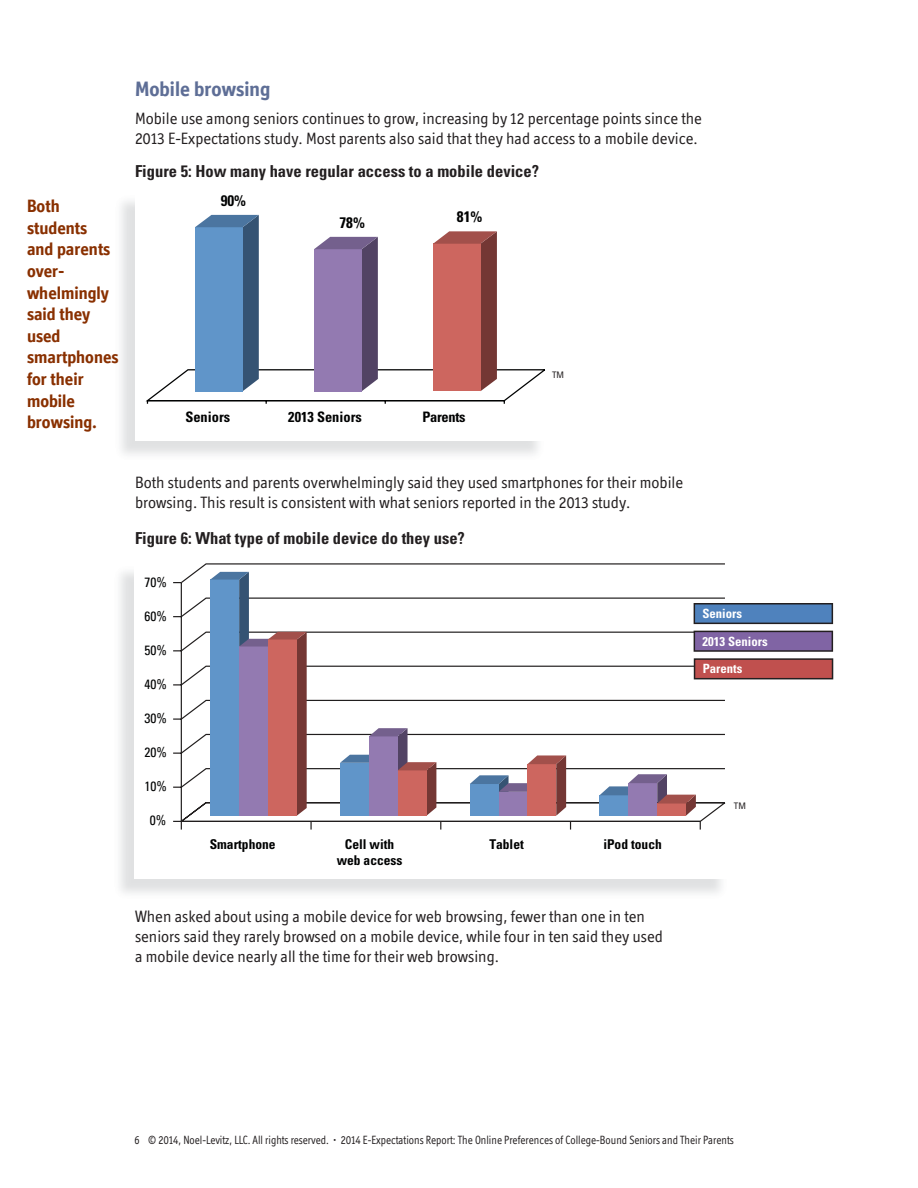
<style>
.page{position:relative;width:918px;height:1188px;background:#fff}
.page>*{position:absolute;margin:0;border:0;box-sizing:border-box;transform-origin:0 0}
.t1{font:700 21px "Officina Display ITC";color:#5e6e96}
.t2{font:700 18px/21.6px "Officina Display ITC";color:#893001}
.t3{font:16.5px/19.8px "Officina Display ITC";color:#231f20}
.t4{font:700 condensed 16.5px "Univers";color:#231f20}
.t5{font:700 condensed 15.3px "Univers";color:#010202}
.t6{font:700 condensed 14.4px "Univers";color:#010202}
.t7{font:700 condensed 14.4px "Univers";letter-spacing:-.02em;color:#010202}
.t8{font:700 condensed 13.5px/16.2px "Univers";color:#010202;text-align:center}
.t9{font:condensed 13.5px "Univers";color:#010202}
.t10{font:700 condensed 12.75px/27.6px "Univers";color:#fff}
.t11{font:12px "Officina Display ITC";color:#231f20;scale:.9 1}
.t12{font:condensed 9px "Univers";color:#231f20}
</style>
<div class="page">
<svg style="left:145px;top:215px;width:400px;height:189px"></svg>
<svg style="left:178px;top:563px;width:549px;height:260px"></svg>
<hr style="left:181px;top:583px;width:1px;height:238px;background:#211e1e">
<svg style="left:173px;top:718px;width:8px;height:2px"></svg>
<hr style="left:181px;top:821px;width:519px;height:1px;background:#211e1e">
<svg style="left:173px;top:821px;width:9px;height:9px"></svg>
<svg style="left:210px;top:572px;width:102px;height:258px"></svg>
<svg style="left:340px;top:728px;width:101px;height:102px"></svg>
<svg style="left:470px;top:755px;width:101px;height:75px"></svg>
<svg style="left:599px;top:774px;width:102px;height:56px"></svg>
<svg style="left:694px;top:603px;width:139px;height:21px;background:#4872a4"></svg>
<svg style="left:694px;top:631px;width:139px;height:21px;background:#745b92"></svg>
<svg style="left:694px;top:658px;width:139px;height:21px;background:#ab4c4a"></svg>
<p class="t2" style="left:27px;top:197px;width:93px">Both students<br>and parents over&shy;whelmingly said they used smartphones for their mobile browsing.</p>
<p class="t1" style="left:135px;top:81px;width:137px">Mobile browsing</p>
<p class="t3" style="left:135px;top:110px;width:569px">Mobile use among seniors continues to grow, increasing by 12 percentage points since the<br>2013 E-Expectations study. Most parents also said that they had access to a mobile device.</p>
<p class="t4" style="left:135px;top:165px;width:406px">Figure 5: How many have regular access to a mobile device?</p>
<p class="t5" style="left:221px;top:195px;width:27px">90%</p>
<p class="t5" style="left:339px;top:217px;width:27px">78%</p>
<p class="t5" style="left:457px;top:211px;width:27px">81%</p>
<p class="t6" style="left:185px;top:412px;width:46px">Seniors</p>
<p class="t6" style="left:288px;top:412px;width:75px">2013 Seniors</p>
<p class="t7" style="left:422px;top:412px;width:45px">Parents</p>
<p class="t12" style="left:552px;top:371px;width:13px">TM</p>
<p class="t3" style="left:135px;top:474px;width:550px">Both students and parents overwhelmingly said they used smartphones for their mobile browsing. This result is consistent with what seniors reported in the 2013 study.</p>
<p class="t4" style="left:135px;top:532px;width:331px">Figure 6: What type of mobile device do they use?</p>
<p class="t9" style="left:144px;top:577px;width:24px">70%</p>
<p class="t9" style="left:144px;top:611px;width:24px">60%</p>
<p class="t9" style="left:144px;top:645px;width:24px">50%</p>
<p class="t9" style="left:144px;top:679px;width:24px">40%</p>
<p class="t9" style="left:144px;top:713px;width:24px">30%</p>
<p class="t9" style="left:144px;top:747px;width:24px">20%</p>
<p class="t9" style="left:144px;top:782px;width:24px">10%</p>
<p class="t9" style="left:150px;top:816px;width:18px">0%</p>
<p class="t8" style="left:210px;top:837px;width:67px">Smartphone</p>
<p class="t8" style="left:337px;top:837px;width:67px">Cell with web access</p>
<p class="t8" style="left:489px;top:837px;width:36px">Tablet</p>
<p class="t8" style="left:603px;top:837px;width:60px">iPod touch</p>
<p class="t10" style="left:702px;top:601px;width:67px">Seniors<br>2013 Seniors<br>Parents</p>
<p class="t12" style="left:734px;top:802px;width:13px">TM</p>
<p class="t3" style="left:135px;top:908px;width:530px">When asked about using a mobile device for web browsing, fewer than one in ten seniors said they rarely browsed on a mobile device, while four in ten said they used a mobile device nearly all the time for their web browsing.</p>
<p class="t11" style="left:134px;top:1135px;width:668px">6 © 2014, Noel-Levitz, LLC. All rights reserved. • 2014 E-Expectations Report: The Online Preferences of College-Bound Seniors and Their Parents</p>
</div>
